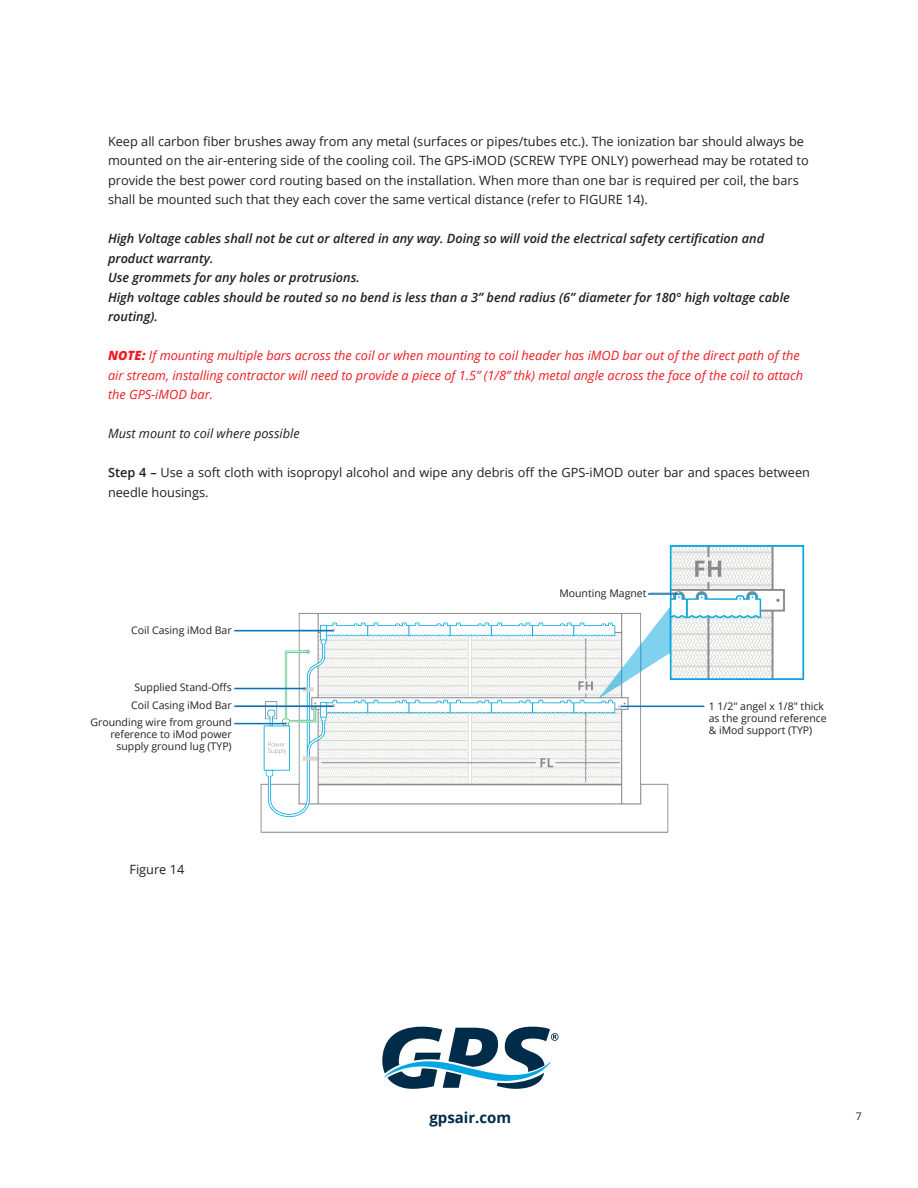
<style>
.page{position:relative;width:918px;height:1188px;background:#fff}
.page>*{position:absolute;margin:0;border:0;box-sizing:border-box;transform-origin:0 0}
.t1{font:700 15px "Open Sans";color:#002b49}
.GPS_Manual_Bodycopy{font:12.75px/19.5px "Open Sans";color:#231f20}
.GPS_Manual_Bodycopy-2{font:italic 600 12.75px/19.5px "Open Sans";color:#231f20}
.GPS_Manual_Bodycopy-3{font:italic 12.75px/19.5px "Open Sans";color:#ee1d23}
.GPS_Manual_Bodycopy-4{font:italic 12.75px "Open Sans";color:#231f20}
.GPS_Manual_Bodycopy-5{font:10.5px "Open Sans";color:#231f20}
.s1{font-weight:800}
.s2{font-weight:600}
</style>
<div class="page">
<svg style="left:382px;top:1027px;width:176px;height:61px"></svg>
<img style="left:234px;top:545px;width:572px;height:288px">
<div style="left:532px;top:585px;width:114px;height:15px;background:#fff"></div>
<div style="left:709px;top:702px;width:133px;height:65px;background:#fff"></div>
<hr style="left:621px;top:706px;width:83px;height:1px;background:#0174bc">
<hr style="left:648px;top:593px;width:29px;height:2px;background:#0174bc">
<hr style="left:234px;top:630px;width:100px;height:1px;background:#0174bc">
<hr style="left:234px;top:688px;width:72px;height:1px;background:#0174bc">
<hr style="left:234px;top:706px;width:100px;height:1px;background:#0174bc">
<hr style="left:234px;top:723px;width:52px;height:1px;background:#0174bc">
<p class="GPS_Manual_Bodycopy" style="left:108px;top:131px;width:702px">Keep all carbon fiber brushes away from any metal (surfaces or pipes/tubes etc.). The ionization bar should always be mounted on the air-entering side of the cooling coil. The GPS-iMOD (SCREW TYPE ONLY) powerhead may be rotated to provide the best power cord routing based on the installation. When more than one bar is required per coil, the bars shall be mounted such that they each cover the same vertical distance (refer to FIGURE 14).</p>
<p class="GPS_Manual_Bodycopy-2" style="left:108px;top:229px;width:658px">High Voltage cables shall not be cut or altered in any way. Doing so will void the electrical safety certification and product warranty.</p>
<p class="GPS_Manual_Bodycopy-2" style="left:108px;top:268px;width:253px">Use grommets for any holes or protrusions.</p>
<p class="GPS_Manual_Bodycopy-2" style="left:108px;top:287px;width:683px">High voltage cables should be routed so no bend is less than a 3” bend radius (6” diameter for 180° high voltage cable routing).</p>
<p class="GPS_Manual_Bodycopy-3" style="left:108px;top:346px;width:697px"><span class="s1">NOTE:</span> If mounting multiple bars across the coil or when mounting to coil header has iMOD bar out of the direct path of the air stream, installing contractor will need to provide a piece of 1.5” (1/8” thk) metal angle across the face of the coil to attach the GPS-iMOD bar.</p>
<p class="GPS_Manual_Bodycopy-4" style="left:108px;top:425px;width:193px">Must mount to coil where possible</p>
<p class="GPS_Manual_Bodycopy" style="left:108px;top:463px;width:704px"><span class="s2">Step 4 –</span> Use a soft cloth with isopropyl alcohol and wipe any debris off the GPS-iMOD outer bar and spaces between needle housings.</p>
<p class="GPS_Manual_Bodycopy-5" style="left:131px;top:623px;width:102px">Coil Casing iMod Bar</p>
<p class="GPS_Manual_Bodycopy-5" style="left:134px;top:680px;width:99px">Supplied Stand-Offs</p>
<p class="GPS_Manual_Bodycopy-5" style="left:131px;top:698px;width:102px">Coil Casing iMod Bar</p>
<p class="GPS_Manual_Bodycopy-5" style="left:90px;top:715px;width:143px">Grounding wire from ground</p>
<p class="GPS_Manual_Bodycopy-5" style="left:110px;top:727px;width:123px">reference to iMod power</p>
<p class="GPS_Manual_Bodycopy-5" style="left:117px;top:739px;width:117px">supply ground lug (TYP)</p>
<p class="GPS_Manual_Bodycopy" style="left:129px;top:859px;width:56px">Figure 14</p>
<p class="GPS_Manual_Bodycopy-5" style="left:559px;top:586px;width:89px">Mounting Magnet</p>
<p class="GPS_Manual_Bodycopy-5" style="left:709px;top:699px;width:117px">1 1/2" angel x 1/8" thick</p>
<p class="GPS_Manual_Bodycopy-5" style="left:709px;top:711px;width:119px">as the ground reference</p>
<p class="GPS_Manual_Bodycopy-5" style="left:709px;top:723px;width:105px">&amp; iMod support (TYP)</p>
<p class="t1" style="left:429px;top:1107px;width:83px">gpsair.com</p>
<p class="GPS_Manual_Bodycopy-5" style="left:856px;top:1109px;width:8px">7</p>
</div>
